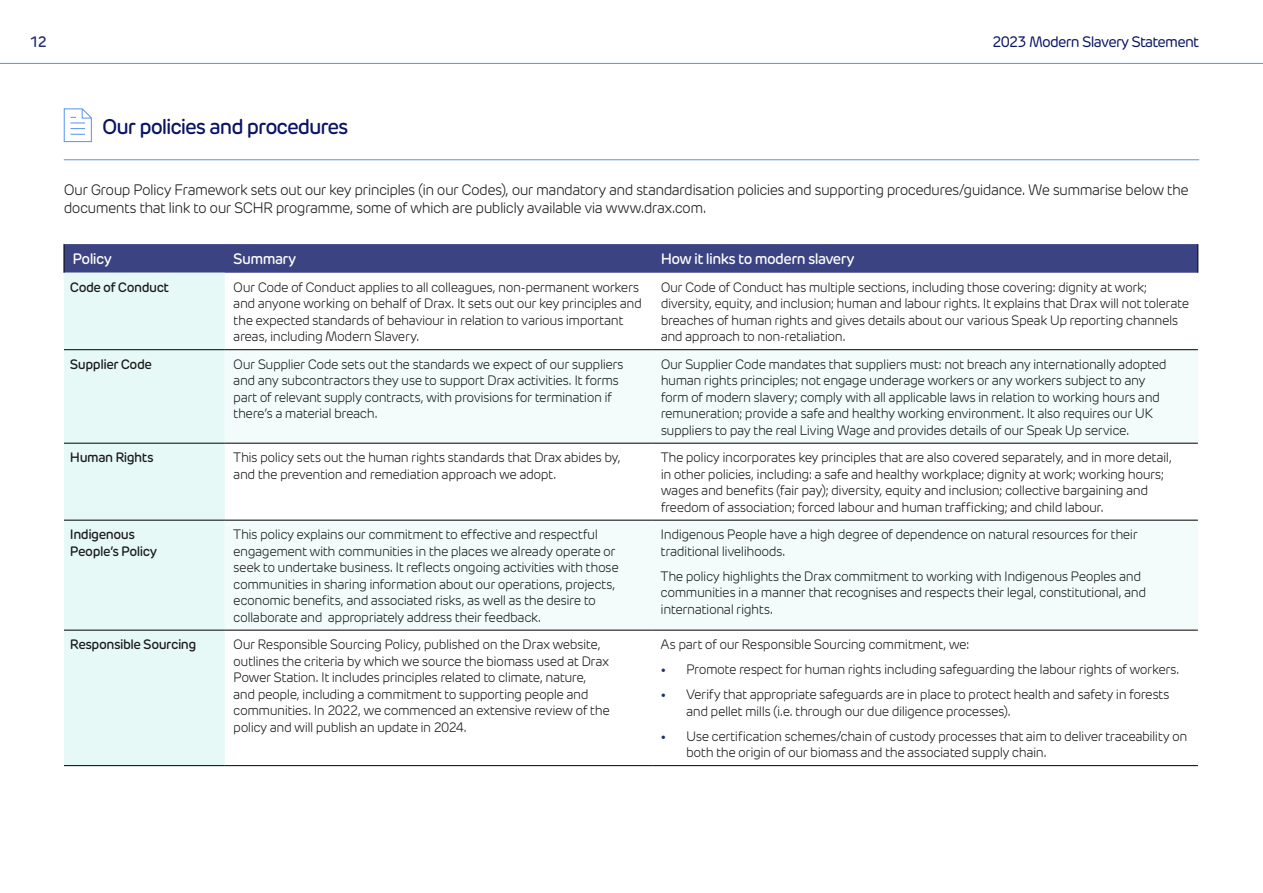
<style>
.page{position:relative;width:1263px;height:893px;background:#fff}
.page>*{position:absolute;margin:0;border:0;box-sizing:border-box;transform-origin:0 0}
.t1{font:500 21px "New Rubrik";letter-spacing:-.05em;color:#0a1464}
.t2{font:300 15px/18px "New Rubrik";letter-spacing:-.04em;color:#1a1a1a}
.t3{font:500 15px "New Rubrik";letter-spacing:-.04em;color:#fff}
.t4{font:15px "New Rubrik";letter-spacing:-.05em;color:#0a1464}
.t5{font:500 15px "New Rubrik";color:#222c74}
.t6{font:300 13.5px/16.5px "New Rubrik";letter-spacing:-.035em;color:#1a1a1a}
.t7{font:500 13.5px/16.5px "New Rubrik";letter-spacing:-.035em;color:#1a1a1a}
.s1{color:#222c74}
</style>
<div class="page">
<hr style="left:0;top:63px;width:1263px;height:1px;background:#5591f5">
<div style="left:64px;top:273px;width:161px;height:492px;background:#e6f9f7"></div>
<svg style="left:225px;top:350px;width:973px;height:280px;fill:#f3fcfb"></svg>
<svg style="left:64px;top:244px;width:1134px;height:29px;background:#3d4584"></svg>
<hr style="left:64px;top:349px;width:161px;height:1px;background:#000">
<hr style="left:64px;top:443px;width:161px;height:1px;background:#000">
<hr style="left:64px;top:520px;width:161px;height:1px;background:#000">
<hr style="left:64px;top:630px;width:161px;height:1px;background:#000">
<hr style="left:64px;top:765px;width:161px;height:1px;background:#000">
<hr style="left:225px;top:349px;width:427px;height:1px;background:#000">
<hr style="left:652px;top:349px;width:546px;height:1px;background:#000">
<hr style="left:225px;top:443px;width:427px;height:1px;background:#000">
<hr style="left:652px;top:443px;width:546px;height:1px;background:#000">
<hr style="left:225px;top:520px;width:427px;height:1px;background:#000">
<hr style="left:652px;top:520px;width:546px;height:1px;background:#000">
<hr style="left:225px;top:630px;width:427px;height:1px;background:#000">
<hr style="left:652px;top:630px;width:546px;height:1px;background:#000">
<hr style="left:225px;top:765px;width:427px;height:1px;background:#000">
<hr style="left:652px;top:765px;width:546px;height:1px;background:#000">
<hr style="left:64px;top:159px;width:1135px;height:1px;background:#5591f5">
<svg style="left:63px;top:108px;width:29px;height:34px"></svg>
<p class="t5" style="left:29px;top:32px;width:19px">12</p>
<p class="t4" style="left:992px;top:32px;width:208px">2023 Modern Slavery Statement</p>
<h1 class="t1" style="left:102px;top:114px;width:248px">Our policies and procedures</h1>
<p class="t2" style="left:64px;top:180px;width:1126px">Our Group Policy Framework sets out our key principles (in our Codes), our mandatory and standardisation policies and supporting procedures/guidance. We summarise below the documents that link to our SCHR programme, some of which are publicly available via www.drax.com.</p>
<p class="t3" style="left:72px;top:250px;width:41px">Policy</p>
<p class="t3" style="left:233px;top:250px;width:65px">Summary</p>
<p class="t3" style="left:661px;top:250px;width:196px">How it links to modern slavery</p>
<p class="t7" style="left:70px;top:279px;width:101px">Code of Conduct</p>
<p class="t6" style="left:233px;top:279px;width:410px">Our Code of Conduct applies to all colleagues, non-permanent workers and anyone working on behalf of Drax. It sets out our key principles and the expected standards of behaviour in relation to various important areas, including Modern Slavery.</p>
<p class="t6" style="left:661px;top:279px;width:530px">Our Code of Conduct has multiple sections, including those covering: dignity at work; diversity, equity, and inclusion; human and labour rights. It explains that Drax will not tolerate breaches of human rights and gives details about our various Speak Up reporting channels and approach to non-retaliation.</p>
<p class="t7" style="left:70px;top:356px;width:84px">Supplier Code</p>
<p class="t6" style="left:233px;top:356px;width:392px">Our Supplier Code sets out the standards we expect of our suppliers and any subcontractors they use to support Drax activities. It forms part of relevant supply contracts, with provisions for termination if there’s a material breach.</p>
<p class="t6" style="left:661px;top:356px;width:507px">Our Supplier Code mandates that suppliers must: not breach any internationally adopted human rights principles; not engage underage workers or any workers subject to any form of modern slavery; comply with all applicable laws in relation to working hours and remuneration; provide a safe and healthy working environment. It also requires our UK suppliers to pay the real Living Wage and provides details of our Speak Up service.</p>
<p class="t7" style="left:70px;top:449px;width:85px">Human Rights</p>
<p class="t6" style="left:233px;top:449px;width:389px">This policy sets out the human rights standards that Drax abides by, and the prevention and remediation approach we adopt.</p>
<p class="t6" style="left:661px;top:449px;width:513px">The policy incorporates key principles that are also covered separately, and in more detail, in other policies, including: a safe and healthy workplace; dignity at work; working hours; wages and benefits (fair pay); diversity, equity and inclusion; collective bargaining and freedom of association; forced labour and human trafficking; and child labour.</p>
<p class="t7" style="left:70px;top:526px;width:89px">Indigenous<br>People’s Policy</p>
<p class="t6" style="left:233px;top:526px;width:387px">This policy explains our commitment to effective and respectful engagement with communities in the places we already operate or seek to undertake business. It reflects ongoing activities with those communities in sharing information about our operations, projects, economic benefits, and associated risks, as well as the desire to collaborate and appropriately address their feedback.</p>
<p class="t6" style="left:661px;top:526px;width:479px">Indigenous People have a high degree of dependence on natural resources for their traditional livelihoods.</p>
<p class="t6" style="left:661px;top:568px;width:487px">The policy highlights the Drax commitment to working with Indigenous Peoples and communities in a manner that recognises and respects their legal, constitutional, and international rights.</p>
<p class="t7" style="left:70px;top:636px;width:128px">Responsible Sourcing</p>
<p class="t6" style="left:233px;top:636px;width:378px">Our Responsible Sourcing Policy, published on the Drax website, outlines the criteria by which we source the biomass used at Drax Power Station. It includes principles related to climate, nature, and people, including a commitment to supporting people and communities. In 2022, we commenced an extensive review of the policy and will publish an update in 2024.</p>
<p class="t6" style="left:661px;top:636px;width:310px">As part of our Responsible Sourcing commitment, we:</p>
<p class="t6" style="left:661px;top:661px;width:518px"><span class="s1">•</span> Promote respect for human rights including safeguarding the labour rights of workers.</p>
<p class="t6" style="left:686px;top:686px;width:485px;text-indent:-26px"><span class="s1">•</span> Verify that appropriate safeguards are in place to protect health and safety in forests and pellet mills (i.e. through our due diligence processes).</p>
<p class="t6" style="left:686px;top:727px;width:503px;text-indent:-26px"><span class="s1">•</span> Use certification schemes/chain of custody processes that aim to deliver traceability on both the origin of our biomass and the associated supply chain.</p>
</div>
